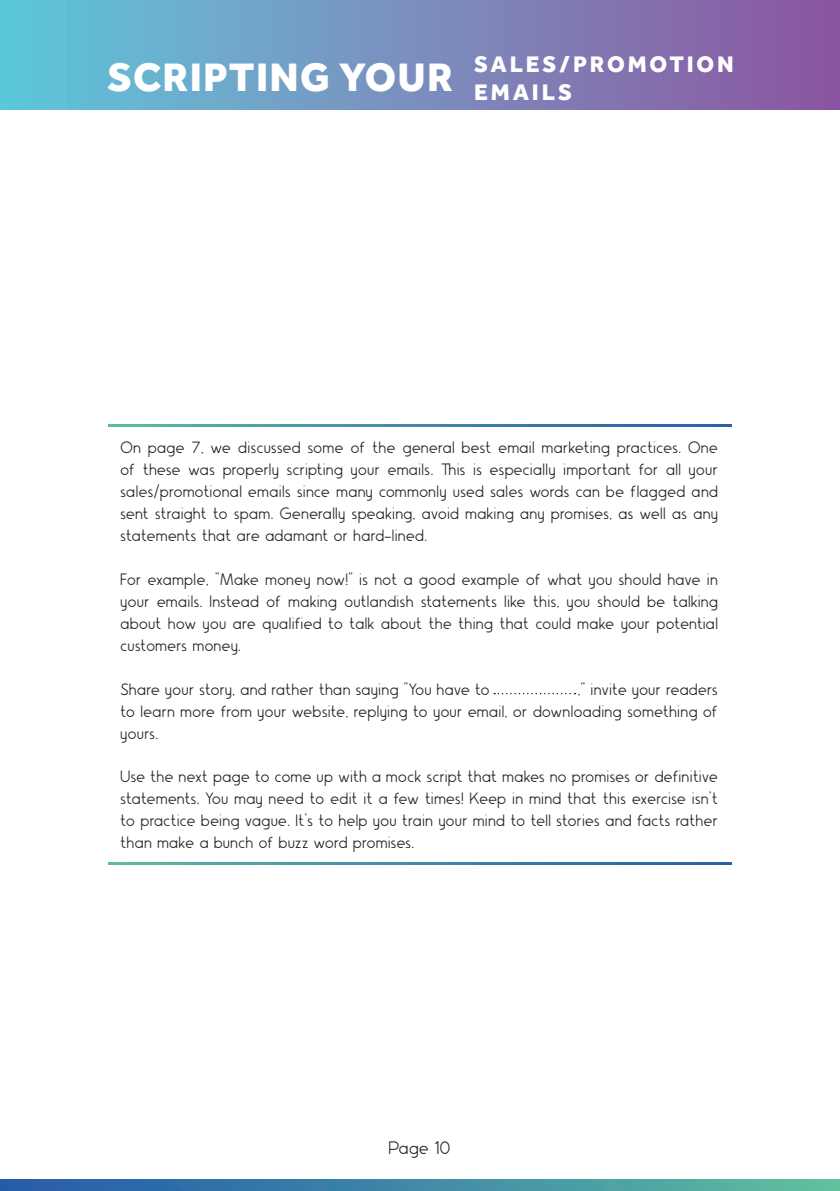
<style>
.page{position:relative;width:840px;height:1191px;background:#fff}
.page>*{position:absolute;margin:0;border:0;box-sizing:border-box;transform-origin:0 0}
.t1{font:800 41.2px "Effra";letter-spacing:.03em;color:#fff}
.t2{font:800 23.4px "Effra";letter-spacing:.12em;color:#fff}
.t3{font:100 18px "Avocado Sans";letter-spacing:.04em;color:#231f20}
.t4{font:100 16.4px/22px "Avocado Sans";letter-spacing:.04em;color:#231f20;text-align:justify}
</style>
<div class="page">
<div style="left:0;top:0;width:839px;height:109px;background:linear-gradient(to right,#61c8db,#8f54a1)"></div>
<svg style="left:0;top:1179px;width:839px;height:12px;background:#418ba5"></svg>
<svg style="left:108px;top:424px;width:623px;height:2px"></svg>
<svg style="left:108px;top:862px;width:623px;height:2px"></svg>
<svg style="left:494px;top:693px;width:81px;height:1px"></svg>
<p class="t1" style="left:107px;top:52px;width:347px">SCRIPTING YOUR</p>
<p class="t2" style="left:474px;top:50px;width:261px">SALES/PROMOTION</p>
<p class="t2" style="left:474px;top:78px;width:99px">EMAILS</p>
<p class="t4" style="left:120px;top:438px;width:598px">On page 7, we discussed some of the general best email marketing practices. One of these was properly scripting your emails. This is especially important for all your sales/promotional emails since many commonly used sales words can be flagged and sent straight to spam. Generally speaking, avoid making any promises, as well as any statements that are adamant or hard-lined.</p>
<p class="t4" style="left:120px;top:569px;width:598px">For example, “Make money now!” is not a good example of what you should have in your emails. Instead of making outlandish statements like this, you should be talking about how you are qualified to talk about the thing that could make your potential customers money.</p>
<p class="t4" style="left:120px;top:679px;width:370px">Share your story, and rather than saying “You have to</p>
<p class="t4" style="left:120px;top:679px;width:598px;text-indent:457px">,” invite your readers to learn more from your website, replying to your email, or downloading something of yours.</p>
<p class="t4" style="left:120px;top:767px;width:598px">Use the next page to come up with a mock script that makes no promises or definitive statements. You may need to edit it a few times! Keep in mind that this exercise isn’t to practice being vague. It’s to help you train your mind to tell stories and facts rather than make a bunch of buzz word promises.</p>
<p class="t3" style="left:388px;top:1139px;width:63px">Page 10</p>
</div>
